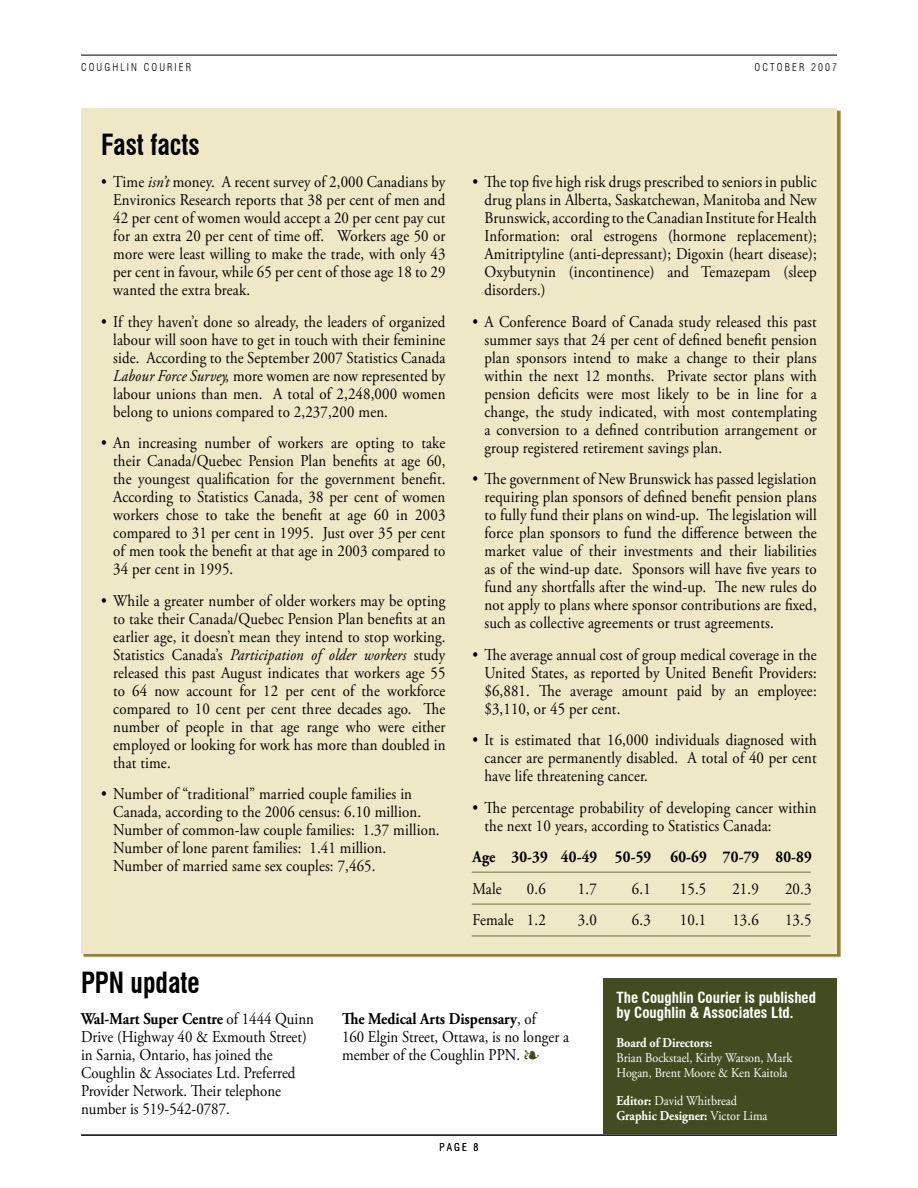
<style>
.page{position:relative;width:918px;height:1188px;background:#fff}
.page>*{position:absolute;margin:0;border:0;box-sizing:border-box;transform-origin:0 0}
.t1{font:700 condensed 28.5px "Swiss 721 BT";color:#000;scale:.9 1}
.t2{font:16.5px/18px "Adobe Garamond Pro";letter-spacing:.01em;color:#000;text-align:justify;scale:.9 1}
.t3{font:700 16.5px "Adobe Garamond Pro";letter-spacing:.01em;color:#000;scale:.9 1}
.t4{font:700 condensed 15px/15px "Swiss 721 BT";color:#fff}
.t5{font:13.5px/15px "Adobe Garamond Pro";color:#fff;scale:.9 1}
.t6{font:700 13.5px "Adobe Garamond Pro";color:#fff;scale:.9 1}
.t7{font:300 condensed 10.5px "Swiss 721 BT";letter-spacing:.2em;color:#000}
.s1{font-style:italic}
.s2{font-weight:700}
.s3{color:#424c20}
</style>
<div class="page">
<hr style="left:81px;top:55px;width:756px;height:1px;background:#000">
<div style="left:603px;top:978px;width:233px;height:156px;background:#424c20"></div>
<div style="left:81px;top:108px;width:756px;height:845px;background:#efe8c7"></div>
<hr style="left:81px;top:1135px;width:756px;height:1px;background:#000">
<hr style="left:472px;top:872px;width:339px;height:1px;background:#959b68">
<hr style="left:472px;top:903px;width:339px;height:2px;background:#959b68">
<hr style="left:472px;top:935px;width:339px;height:2px;background:#959b68">
<p class="t7" style="left:81px;top:61px;width:112px">COUGHLIN COURIER</p>
<p class="t7" style="left:755px;top:61px;width:84px">OCTOBER 2007</p>
<h1 class="t1" style="left:101px;top:127px;width:111px">Fast facts</h1>
<p class="t2" style="left:113px;top:174px;width:371px;text-indent:-12px">• Time <span class="s1">isn’t</span> money. A recent survey of 2,000 Canadians by Environics Research reports that 38 per cent of men and 42 per cent of women would accept a 20 per cent pay cut for an extra 20 per cent of time off. Workers age 50 or more were least willing to make the trade, with only 43 per cent in favour, while 65 per cent of those age 18 to 29 wanted the extra break.</p>
<p class="t2" style="left:113px;top:313px;width:371px;text-indent:-12px">• If they haven’t done so already, the leaders of organized labour will soon have to get in touch with their feminine side. According to the September 2007 Statistics Canada <span class="s1">Labour Force Survey,</span> more women are now represented by labour unions than men. A total of 2,248,000 women belong to unions compared to 2,237,200 men.</p>
<p class="t2" style="left:113px;top:435px;width:371px;text-indent:-12px">• An increasing number of workers are opting to take their Canada/Quebec Pension Plan benefits at age 60, the youngest qualification for the government benefit.<br>According to Statistics Canada, 38 per cent of women workers chose to take the benefit at age 60 in 2003 compared to 31 per cent in 1995. Just over 35 per cent of men took the benefit at that age in 2003 compared to 34 per cent in 1995.</p>
<p class="t2" style="left:113px;top:592px;width:371px;text-indent:-12px">• While a greater number of older workers may be opting to take their Canada/Quebec Pension Plan benefits at an earlier age, it doesn’t mean they intend to stop working.<br>Statistics Canada’s <span class="s1">Participation of older workers</span> study released this past August indicates that workers age 55 to 64 now account for 12 per cent of the workforce compared to 10 cent per cent three decades ago. The number of people in that age range who were either employed or looking for work has more than doubled in that time.</p>
<p class="t2" style="left:113px;top:786px;width:364px;text-align:left;text-indent:-12px">• Number of “traditional” married couple families in Canada, according to the 2006 census: 6.10 million.<br>Number of common-law couple families: 1.37 million.<br>Number of lone parent families: 1.41 million.<br>Number of married same sex couples: 7,465.</p>
<p class="t2" style="left:484px;top:174px;width:371px;text-indent:-12px">• The top five high risk drugs prescribed to seniors in public drug plans in Alberta, Saskatchewan, Manitoba and New Brunswick, according to the Canadian Institute for Health Information: oral estrogens (hormone replacement); Amitriptyline (anti-depressant); Digoxin (heart disease); Oxybutynin (incontinence) and Temazepam (sleep disorders.)</p>
<p class="t2" style="left:484px;top:313px;width:371px;text-indent:-12px">• A Conference Board of Canada study released this past summer says that 24 per cent of defined benefit pension plan sponsors intend to make a change to their plans within the next 12 months. Private sector plans with pension deficits were most likely to be in line for a change, the study indicated, with most contemplating a conversion to a defined contribution arrangement or group registered retirement savings plan.</p>
<p class="t2" style="left:484px;top:471px;width:371px;text-indent:-12px">• The government of New Brunswick has passed legislation requiring plan sponsors of defined benefit pension plans to fully fund their plans on wind-up. The legislation will force plan sponsors to fund the difference between the market value of their investments and their liabilities as of the wind-up date. Sponsors will have five years to fund any shortfalls after the wind-up. The new rules do not apply to plans where sponsor contributions are fixed, such as collective agreements or trust agreements.</p>
<p class="t2" style="left:484px;top:646px;width:371px;text-indent:-12px">• The average annual cost of group medical coverage in the United States, as reported by United Benefit Providers: $6,881. The average amount paid by an employee: $3,110, or 45 per cent.</p>
<p class="t2" style="left:484px;top:732px;width:371px;text-indent:-12px">• It is estimated that 16,000 individuals diagnosed with cancer are permanently disabled. A total of 40 per cent have life threatening cancer.</p>
<p class="t2" style="left:484px;top:799px;width:371px;text-indent:-12px">• The percentage probability of developing cancer within the next 10 years, according to Statistics Canada:</p>
<p class="t3" style="left:473px;top:848px;width:379px">Age 30-39 40-49 50-59 60-69 70-79 80-89</p>
<p class="t2" style="left:472px;top:880px;width:34px">Male</p>
<p class="t2" style="left:527px;top:880px;width:22px">0.6</p>
<p class="t2" style="left:578px;top:880px;width:22px">1.7</p>
<p class="t2" style="left:632px;top:880px;width:22px">6.1</p>
<p class="t2" style="left:680px;top:880px;width:31px">15.5</p>
<p class="t2" style="left:732px;top:880px;width:31px">21.9</p>
<p class="t2" style="left:785px;top:880px;width:31px">20.3</p>
<p class="t2" style="left:472px;top:912px;width:83px">Female 1.2</p>
<p class="t2" style="left:578px;top:912px;width:22px">3.0</p>
<p class="t2" style="left:632px;top:912px;width:22px">6.3</p>
<p class="t2" style="left:680px;top:912px;width:31px">10.1</p>
<p class="t2" style="left:732px;top:912px;width:31px">13.6</p>
<p class="t2" style="left:785px;top:912px;width:31px">13.5</p>
<h1 class="t1" style="left:81px;top:966px;width:133px">PPN update</h1>
<p class="t2" style="left:81px;top:1011px;width:260px;text-align:left"><span class="s2">Wal-Mart Super Centre</span> of 1444 Quinn Drive (Highway 40 &amp; Exmouth Street) in Sarnia, Ontario, has joined the Coughlin &amp; Associates Ltd. Preferred Provider Network. Their telephone number is 519-542-0787.</p>
<p class="t2" style="left:342px;top:1010px;width:254px;text-align:left"><span class="s2">The Medical Arts Dispensary</span>, of<br>160 Elgin Street, Ottawa, is no longer a member of the Coughlin PPN. <span class="s3">▪</span></p>
<p class="t7" style="left:440px;top:1141px;width:29px">PAGE</p>
<p class="t4" style="left:616px;top:990px;width:201px">The Coughlin Courier is published by Coughlin &amp; Associates Ltd.</p>
<p class="t6" style="left:616px;top:1035px;width:108px">Board of Directors:</p>
<p class="t5" style="left:616px;top:1051px;width:197px">Brian Bockstael, Kirby Watson, Mark<br>Hogan, Brent Moore &amp; Ken Kaitola</p>
<p class="t5" style="left:616px;top:1094px;width:169px"><span class="s2">Editor:</span> David Whitbread<br><span class="s2">Graphic Designer:</span> Victor Lima</p>
</div>
